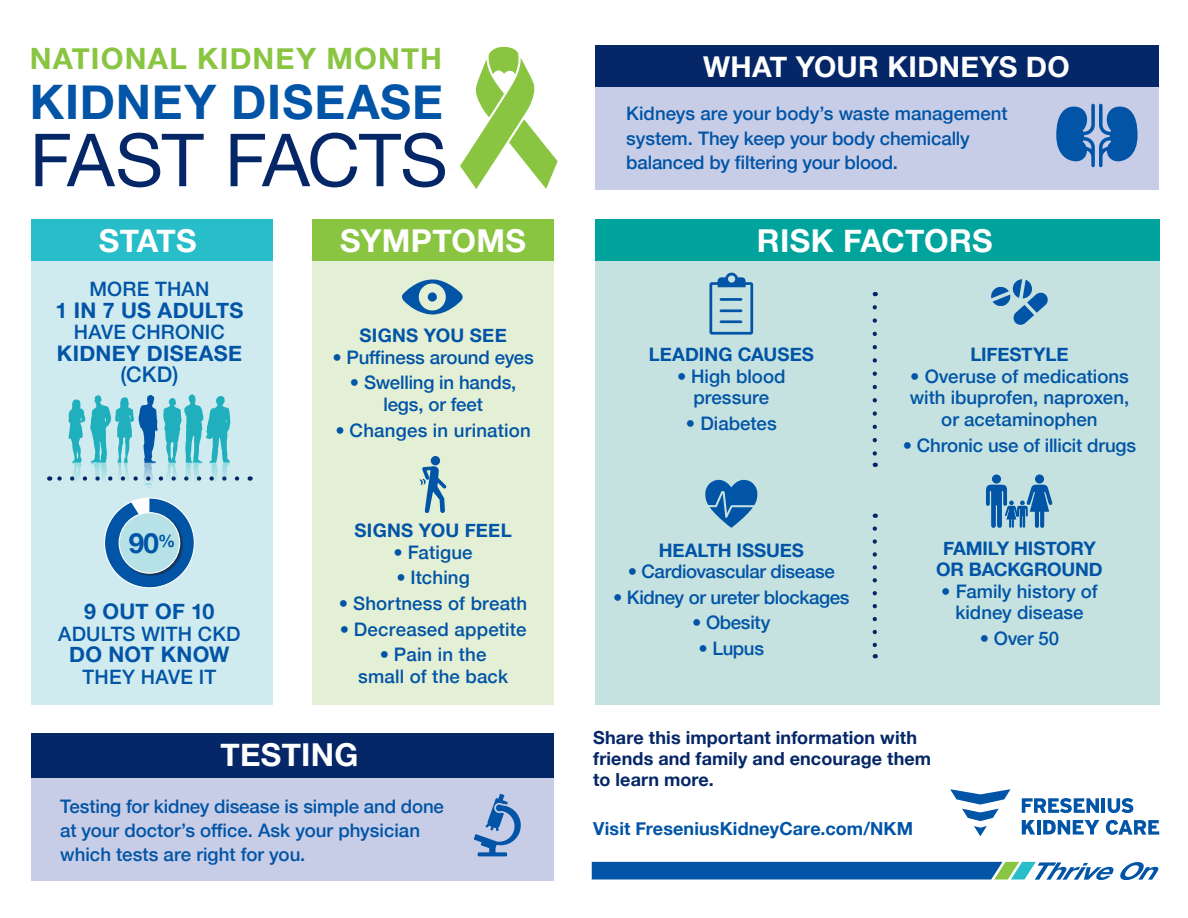
<style>
.page{position:relative;width:1188px;height:918px;background:#fff}
.page>*{position:absolute;margin:0;border:0;box-sizing:border-box;transform-origin:0 0}
.t1{font:73.35px "Helvetica Neue";letter-spacing:-.02em;color:#052667}
.t2{font:700 47.55px "Helvetica Neue";letter-spacing:.02em;color:#0154a6}
.t3{font:700 31.5px "Helvetica Neue";letter-spacing:.01em;color:#fff}
.t4{font:700 29.4px "Helvetica Neue";letter-spacing:.04em;color:#89c541}
.t5{font:700 28.65px "Helvetica Neue";letter-spacing:.01em;color:#fff}
.Captions{font:700 27.75px "Helvetica Neue";color:#0154a6}
.t6{font:700 21.45px/21.5px "Helvetica Neue";letter-spacing:.01em;color:#0154a6;text-align:center}
.t7{font:500 19.8px "Helvetica Neue";letter-spacing:.01em;color:#0154a6}
.t8{font:500 18.6px/21.6px "Helvetica Neue";letter-spacing:-.005em;color:#0154a6;text-align:center}
.t9{font:700 18.6px/21.6px "Helvetica Neue";letter-spacing:-.005em;color:#0154a6;text-align:center}
.t10{font:700 18.6px "Helvetica Neue";letter-spacing:.015em;color:#0154a6}
.t11{font:700 18px/21px "Helvetica Neue";letter-spacing:.005em;color:#052667}
.t12{font:700 18px "Helvetica Neue";letter-spacing:.005em;color:#0154a6}
.s1{font-weight:500}
</style>
<div class="page">
<div style="left:595px;top:46px;width:564px;height:144px;background:#c7cde7"></div>
<div style="left:31px;top:736px;width:523px;height:144px;background:#c7cde7"></div>
<div style="left:31px;top:221px;width:241px;height:484px;background:#cfebef"></div>
<div style="left:312px;top:221px;width:242px;height:484px;background:#e4f0d5"></div>
<div style="left:595px;top:219px;width:564px;height:486px;background:#c5e2e0"></div>
<div style="left:105px;top:498px;width:89px;height:90px;background:#0154a6;border-radius:50%"></div>
<div style="left:119px;top:512px;width:64px;height:65px;background:#231f20;opacity:.6"></div>
<div style="left:119px;top:513px;width:61px;height:60px;background:#b5e1e7;border-radius:50%"></div>
<div style="left:119px;top:512px;width:61px;height:62px;border:1px solid #fff;border-radius:50%"></div>
<svg style="left:873px;top:529px;width:4px;height:129px"></svg>
<svg style="left:873px;top:307px;width:4px;height:160px"></svg>
<svg style="left:474px;top:794px;width:47px;height:62px"></svg>
<svg style="left:991px;top:279px;width:57px;height:46px"></svg>
<svg style="left:950px;top:789px;width:61px;height:47px"></svg>
<svg style="left:1022px;top:798px;width:77px;height:15px"></svg>
<hr style="left:1102px;top:798px;width:3px;height:15px;background:#0154a6">
<svg style="left:1108px;top:798px;width:25px;height:15px"></svg>
<svg style="left:1106px;top:820px;width:53px;height:15px"></svg>
<svg style="left:1022px;top:820px;width:13px;height:14px"></svg>
<hr style="left:1037px;top:820px;width:4px;height:15px;background:#0154a6">
<svg style="left:1043px;top:820px;width:56px;height:15px"></svg>
<svg style="left:592px;top:862px;width:567px;height:18px;background:#3076b3"></svg>
<svg style="left:460px;top:46px;width:98px;height:143px"></svg>
<div style="left:595px;top:46px;width:564px;height:41px;background:#052667"></div>
<div style="left:31px;top:219px;width:241px;height:42px;background:#28bec9"></div>
<div style="left:312px;top:219px;width:242px;height:42px;background:#89c541"></div>
<div style="left:595px;top:219px;width:564px;height:42px;background:#00a49d"></div>
<div style="left:31px;top:733px;width:523px;height:45px;background:#052667"></div>
<svg style="left:49px;top:394px;width:188px;height:137px"></svg>
<svg style="left:986px;top:474px;width:67px;height:54px"></svg>
<div style="left:431px;top:456px;width:9px;height:9px;background:#0154a6;border-radius:50%"></div>
<svg style="left:420px;top:466px;width:27px;height:47px"></svg>
<svg style="left:1056px;top:104px;width:82px;height:63px"></svg>
<svg style="left:401px;top:279px;width:62px;height:36px"></svg>
<div style="left:428px;top:292px;width:9px;height:10px;background:#0154a6;border-radius:50%"></div>
<svg style="left:705px;top:480px;width:52px;height:47px"></svg>
<svg style="left:710px;top:273px;width:43px;height:62px"></svg>
<hr style="left:720px;top:320px;width:22px;height:3px;background:#0154a6">
<hr style="left:720px;top:309px;width:22px;height:3px;background:#0154a6">
<hr style="left:720px;top:298px;width:22px;height:3px;background:#0154a6">
<p class="t4" style="left:30px;top:35px;width:414px">NATIONAL KIDNEY MONTH</p>
<p class="t2" style="left:30px;top:65px;width:415px">KIDNEY DISEASE</p>
<p class="t1" style="left:30px;top:107px;width:419px">FAST FACTS</p>
<p class="t5" style="left:703px;top:44px;width:368px">WHAT YOUR KIDNEYS DO</p>
<p class="t8" style="left:626px;top:100px;width:383px;line-height:24.5px;text-align:left">Kidneys are your body’s waste management system. They keep your body chemically balanced by filtering your blood.</p>
<p class="t3" style="left:99px;top:216px;width:99px">STATS</p>
<p class="t3" style="left:340px;top:216px;width:187px">SYMPTOMS</p>
<p class="t3" style="left:757px;top:216px;width:237px">RISK FACTORS</p>
<p class="t7" style="left:89px;top:273px;width:122px">MORE THAN</p>
<p class="t6" style="left:55px;top:300px;width:189px">1 IN 7 US ADULTS</p>
<p class="t7" style="left:74px;top:316px;width:152px">HAVE CHRONIC</p>
<p class="t6" style="left:57px;top:343px;width:187px">KIDNEY DISEASE <span class="s1">(CKD)</span></p>
<p class="Captions" style="left:129px;top:522px;width:48px">90<sup>%</sup></p>
<p class="t6" style="left:84px;top:601px;width:132px">9 OUT OF 10</p>
<p class="t7" style="left:58px;top:618px;width:184px">ADULTS WITH CKD</p>
<p class="t6" style="left:69px;top:644px;width:162px">DO NOT KNOW</p>
<p class="t7" style="left:83px;top:661px;width:135px">THEY HAVE IT</p>
<p class="t10" style="left:360px;top:321px;width:149px">SIGNS YOU SEE</p>
<p class="t8" style="left:332px;top:345px;width:203px">• Puffiness around eyes</p>
<p class="t8" style="left:350px;top:370px;width:168px">• Swelling in hands, legs, or feet</p>
<p class="t8" style="left:336px;top:418px;width:197px">• Changes in urination</p>
<p class="t10" style="left:355px;top:516px;width:159px">SIGNS YOU FEEL</p>
<p class="t8" style="left:394px;top:540px;width:81px">• Fatigue</p>
<p class="t8" style="left:396px;top:566px;width:75px">• Itching</p>
<p class="t8" style="left:339px;top:591px;width:190px">• Shortness of breath</p>
<p class="t8" style="left:340px;top:617px;width:188px">• Decreased appetite</p>
<p class="t8" style="left:358px;top:643px;width:152px">• Pain in the small of the back</p>
<p class="t3" style="left:221px;top:730px;width:139px">TESTING</p>
<p class="t8" style="left:60px;top:792px;width:385px;line-height:24.5px;text-align:left">Testing for kidney disease is simple and done at your doctor’s office. Ask your physician which tests are right for you.</p>
<p class="t9" style="left:649px;top:344px;width:167px">LEADING CAUSES</p>
<p class="t8" style="left:677px;top:364px;width:110px">• High blood pressure</p>
<p class="t8" style="left:686px;top:411px;width:92px">• Diabetes</p>
<p class="t9" style="left:659px;top:540px;width:147px">HEALTH ISSUES</p>
<p class="t8" style="left:628px;top:559px;width:209px">• Cardiovascular disease</p>
<p class="t8" style="left:613px;top:585px;width:238px">• Kidney or ureter blockages</p>
<p class="t8" style="left:692px;top:610px;width:80px">• Obesity</p>
<p class="t8" style="left:699px;top:636px;width:67px">• Lupus</p>
<p class="t9" style="left:971px;top:344px;width:99px">LIFESTYLE</p>
<p class="t8" style="left:910px;top:364px;width:221px">• Overuse of medications with ibuprofen, naproxen, or acetaminophen</p>
<p class="t8" style="left:903px;top:433px;width:235px">• Chronic use of illicit drugs</p>
<p class="t9" style="left:936px;top:538px;width:168px">FAMILY HISTORY<br>OR BACKGROUND</p>
<p class="t8" style="left:941px;top:579px;width:158px">• Family history of kidney disease</p>
<p class="t8" style="left:980px;top:626px;width:81px">• Over 50</p>
<p class="t11" style="left:593px;top:727px;width:340px">Share this important information with friends and family and encourage them to learn more.</p>
<p class="t12" style="left:593px;top:814px;width:321px">Visit FreseniusKidneyCare.com/NKM</p>
</div>
